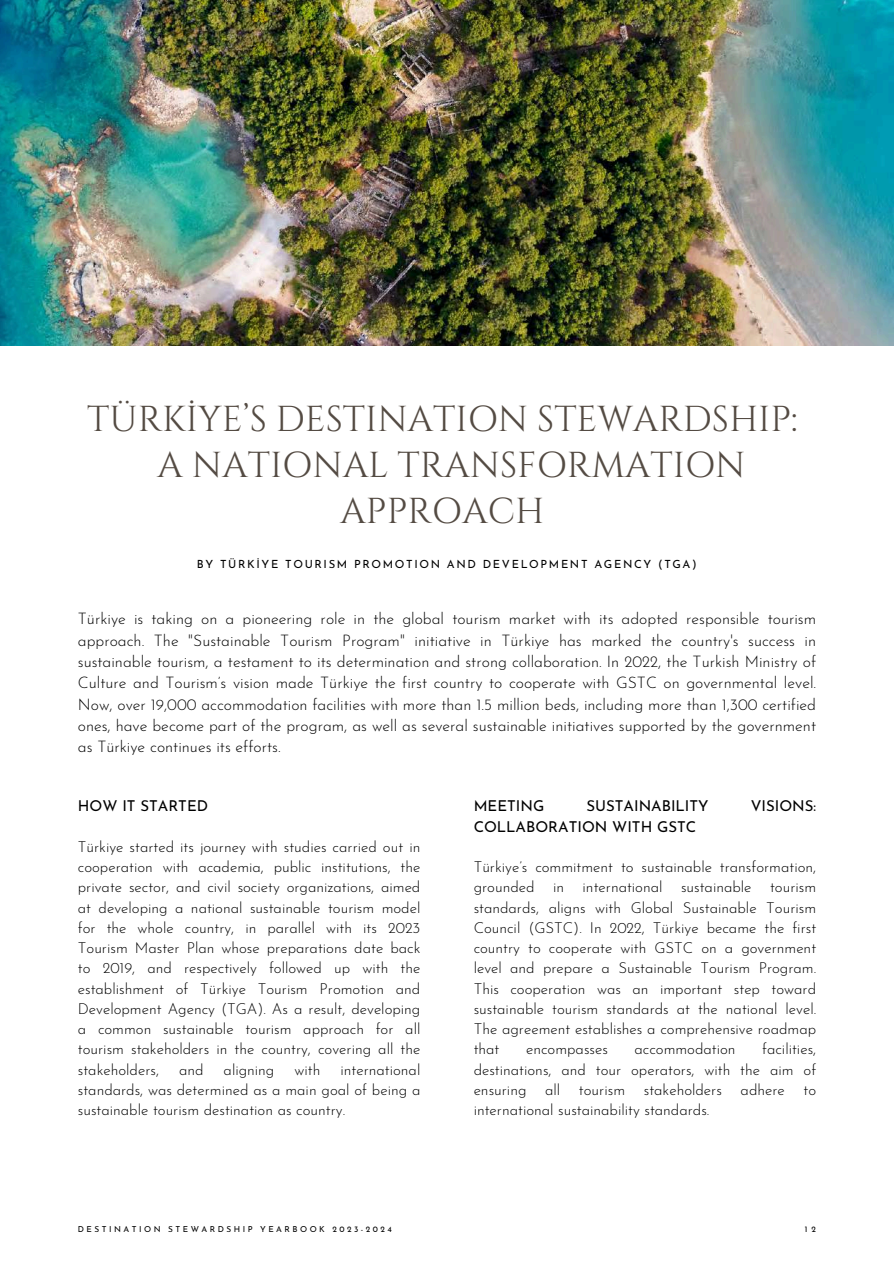
<style>
.page{position:relative;width:894px;height:1264px;background:#fff}
.page>*{position:absolute;margin:0;border:0;box-sizing:border-box;transform-origin:0 0}
.t1{font:36px/46.2px "Cinzel";color:#544b43;text-align:center}
.t2{font:300 15.75px/21.5px "Josefin Sans";color:#000;text-align:justify}
.t3{font:300 15px/20.2px "Josefin Sans";color:#000;text-align:justify}
.t4{font:15px "Josefin Sans";color:#000}
.t5{font:11.25px "Josefin Sans";letter-spacing:.145em;color:#000}
.t6{font:8.25px "Josefin Sans";letter-spacing:.3em;color:#000}
</style>
<div class="page">
<img style="left:0;top:0;width:893px;height:345px">
<h1 class="t1" style="left:87px;top:397px;width:711px">TÜRKİYE’S DESTINATION STEWARDSHIP:<br>A NATIONAL TRANSFORMATION<br>APPROACH</h1>
<p class="t5" style="left:197px;top:559px;width:501px">BY TÜRKİYE TOURISM PROMOTION AND DEVELOPMENT AGENCY (TGA)</p>
<p class="t2" style="left:78px;top:609px;width:739px">Türkiye is taking on a pioneering role in the global tourism market with its adopted responsible tourism approach. The "Sustainable Tourism Program" initiative in Türkiye has marked the country's success in sustainable tourism, a testament to its determination and strong collaboration. In 2022, the Turkish Ministry of Culture and Tourism’s vision made Türkiye the first country to cooperate with GSTC on governmental level.<br>Now, over 19,000 accommodation facilities with more than 1.5 million beds, including more than 1,300 certified ones, have become part of the program, as well as several sustainable initiatives supported by the government as Türkiye continues its efforts.</p>
<p class="t4" style="left:78px;top:800px;width:132px">HOW IT STARTED</p>
<p class="t3" style="left:78px;top:838px;width:344px">Türkiye started its journey with studies carried out in cooperation with academia, public institutions, the private sector, and civil society organizations, aimed at developing a national sustainable tourism model for the whole country, in parallel with its 2023<br>Tourism Master Plan whose preparations date back to 2019, and respectively followed up with the establishment of Türkiye Tourism Promotion and Development Agency (TGA). As a result, developing a common sustainable tourism approach for all tourism stakeholders in the country, covering all the stakeholders,</p>
<p class="t3" style="left:78px;top:1060px;width:344px;text-indent:262px">international standards, was determined as a main goal of being a sustainable tourism destination as country.</p>
<p class="t3" style="left:179px;top:1060px;width:26px">and</p>
<p class="t3" style="left:223px;top:1060px;width:52px">aligning</p>
<p class="t3" style="left:294px;top:1060px;width:27px">with</p>
<p class="t4" style="left:473px;top:800px;width:72px">MEETING</p>
<p class="t4" style="left:586px;top:800px;width:124px">SUSTAINABILITY</p>
<p class="t4" style="left:750px;top:800px;width:67px">VISIONS:</p>
<p class="t4" style="left:473px;top:820px;width:224px">COLLABORATION WITH GSTC</p>
<p class="t3" style="left:473px;top:858px;width:344px">Türkiye’s commitment to sustainable transformation, grounded in international sustainable tourism standards, aligns with Global Sustainable Tourism Council (GSTC). In 2022, Türkiye became the first country to cooperate with GSTC on a government level and prepare a Sustainable Tourism Program.<br>This cooperation was an important step toward sustainable tourism standards at the national level.<br>The agreement establishes a comprehensive roadmap that</p>
<p class="t3" style="left:473px;top:1040px;width:344px;text-indent:288px">facilities, destinations, and tour operators, with the aim of ensuring all tourism stakeholders adhere to international sustainability standards.</p>
<p class="t3" style="left:526px;top:1040px;width:83px">encompasses</p>
<p class="t3" style="left:634px;top:1040px;width:103px">accommodation</p>
<p class="t6" style="left:78px;top:1225px;width:315px">DESTINATION STEWARDSHIP YEARBOOK 2023-2024</p>
<p class="t6" style="left:804px;top:1225px;width:13px">1 2</p>
</div>
